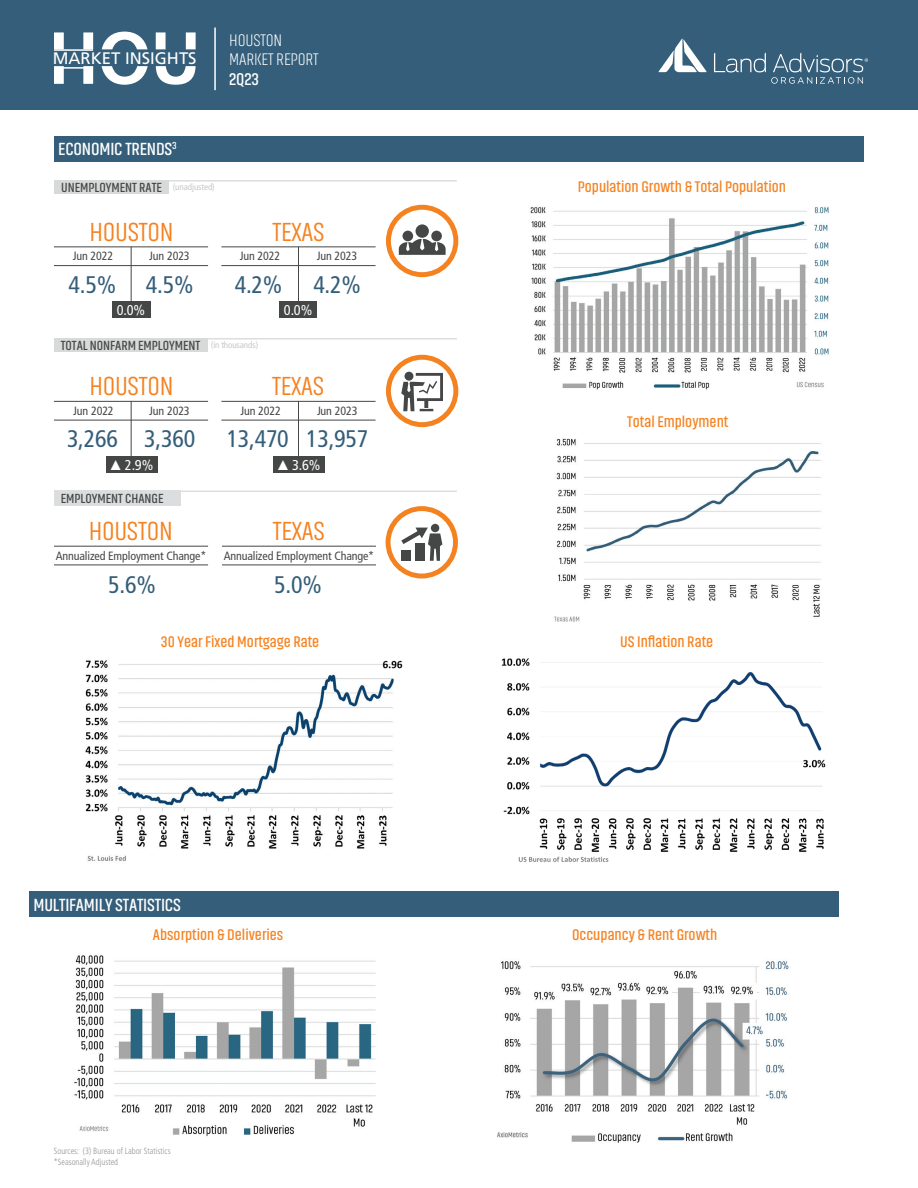
<style>
.page{position:relative;width:918px;height:1188px;background:#fff}
.page>*{position:absolute;margin:0;border:0;box-sizing:border-box;transform-origin:0 0}
.t1{font:300 27px "Akhand";letter-spacing:-.01em;color:#f58220}
.t2{font:condensed 24px "Frutiger LT Pro";letter-spacing:-.01em;color:#345e79}
.t3{font:600 18px "Akhand";letter-spacing:-.01em;color:#fff}
.t4{font:200 17.4px/19.5px "Akhand";letter-spacing:-.01em;color:#fff}
.t5{font:600 17.4px "Akhand";color:#fff}
.t6{font:16.65px "Frutiger LT Pro";color:#fff}
.t7{font:600 15.75px "Akhand";color:#f58220}
.t8{font:condensed 14.25px "Frutiger LT Pro";color:#fff}
.t9{font:600 13.5px "Akhand";color:#454646}
.t10{font:condensed 12px "Frutiger LT Pro";letter-spacing:-.01em;color:#454646}
.t11{font:300 condensed 9px/10.8px "Frutiger LT Pro";color:#939598;scale:.93 1}
.s1{font-family:"Frutiger LT Pro";font-weight:400;font-stretch:condensed;font-size:9px;color:#c7c8ca}
.s2{font-family:"Arial Narrow";font-stretch:normal}
</style>
<div class="page">
<div style="left:0;top:0;width:918px;height:109px;background:#345e79"></div>
<svg style="left:714px;top:52px;width:154px;height:32px"></svg>
<svg style="left:659px;top:39px;width:48px;height:33px"></svg>
<hr style="left:214px;top:28px;width:2px;height:62px;background:#fff">
<svg style="left:54px;top:32px;width:142px;height:53px"></svg>
<hr style="left:54px;top:49px;width:39px;height:2px;background:#fff">
<hr style="left:54px;top:67px;width:39px;height:2px;background:#fff">
<div style="left:386px;top:205px;width:72px;height:72px;border:5px solid #f58220;border-radius:50%"></div>
<svg style="left:399px;top:238px;width:47px;height:17px"></svg>
<div style="left:416px;top:224px;width:13px;height:14px;background:#454646;border-radius:50%"></div>
<div style="left:402px;top:231px;width:11px;height:10px;background:#454646;border-radius:50%"></div>
<div style="left:431px;top:231px;width:11px;height:10px;background:#454646;border-radius:50%"></div>
<hr style="left:54px;top:180px;width:403px;height:2px;background:#dcdddf">
<hr style="left:54px;top:338px;width:403px;height:2px;background:#dcdddf">
<hr style="left:54px;top:491px;width:403px;height:1px;background:#dcdddf">
<div style="left:54px;top:491px;width:127px;height:15px;background:#dcdddf"></div>
<hr style="left:54px;top:546px;width:154px;height:1px;background:#454646">
<hr style="left:54px;top:565px;width:154px;height:1px;background:#454646">
<hr style="left:222px;top:546px;width:154px;height:1px;background:#454646">
<hr style="left:222px;top:565px;width:154px;height:1px;background:#454646">
<img style="left:554px;top:438px;width:267px;height:184px">
<div style="left:112px;top:301px;width:38px;height:17px;background:#454646"></div>
<div style="left:279px;top:301px;width:38px;height:17px;background:#454646"></div>
<div style="left:54px;top:180px;width:115px;height:14px;background:#d8d9d9"></div>
<div style="left:54px;top:338px;width:153px;height:14px;background:#d8d9d9"></div>
<div style="left:106px;top:456px;width:52px;height:17px;background:#454646"></div>
<div style="left:274px;top:456px;width:51px;height:17px;background:#454646"></div>
<img style="left:530px;top:207px;width:299px;height:183px">
<div style="left:54px;top:136px;width:810px;height:26px;background:#345e79"></div>
<hr style="left:131px;top:401px;width:1px;height:55px;background:#454646">
<hr style="left:298px;top:401px;width:1px;height:55px;background:#454646">
<hr style="left:131px;top:247px;width:1px;height:55px;background:#454646">
<hr style="left:54px;top:246px;width:154px;height:1px;background:#454646">
<hr style="left:54px;top:265px;width:154px;height:1px;background:#454646">
<hr style="left:298px;top:247px;width:1px;height:55px;background:#454646">
<hr style="left:221px;top:246px;width:155px;height:1px;background:#454646">
<hr style="left:221px;top:265px;width:155px;height:1px;background:#454646">
<hr style="left:221px;top:401px;width:155px;height:1px;background:#454646">
<hr style="left:221px;top:420px;width:155px;height:1px;background:#454646">
<hr style="left:54px;top:401px;width:154px;height:1px;background:#454646">
<hr style="left:54px;top:420px;width:154px;height:1px;background:#454646">
<div style="left:386px;top:506px;width:72px;height:73px;border:5px solid #f58220;border-radius:50%"></div>
<svg style="left:401px;top:528px;width:41px;height:33px"></svg>
<div style="left:401px;top:550px;width:10px;height:11px;background:#454646"></div>
<div style="left:431px;top:524px;width:8px;height:8px;background:#454646;border-radius:50%"></div>
<div style="left:386px;top:355px;width:72px;height:72px;border:5px solid #f58220;border-radius:50%"></div>
<svg style="left:401px;top:372px;width:42px;height:39px"></svg>
<div style="left:29px;top:891px;width:810px;height:26px;background:#345e79"></div>
<img style="left:502px;top:658px;width:324px;height:204px">
<img style="left:85px;top:660px;width:318px;height:201px">
<img style="left:497px;top:961px;width:292px;height:182px">
<img style="left:74px;top:955px;width:302px;height:182px">
<p class="t6" style="left:53px;top:48px;width:145px">MARKET INSIGHTS</p>
<p class="t4" style="left:229px;top:30px;width:91px">HOUSTON<br>MARKET REPORT</p>
<p class="t5" style="left:229px;top:70px;width:31px">2Q23</p>
<p class="t3" style="left:58px;top:140px;width:120px">ECONOMIC TRENDS<sup>3</sup></p>
<p class="t9" style="left:61px;top:180px;width:155px">UNEMPLOYMENT RATE <span class="s1">(unadjusted)</span></p>
<h1 class="t1" style="left:90px;top:218px;width:85px">HOUSTON</h1>
<h2 class="t2" style="left:69px;top:270px;width:49px">4.5%</h2>
<h1 class="t1" style="left:273px;top:218px;width:54px">TEXAS</h1>
<p class="t10" style="left:73px;top:249px;width:42px">Jun 2022</p>
<p class="t10" style="left:149px;top:249px;width:42px">Jun 2023</p>
<p class="t10" style="left:240px;top:249px;width:42px">Jun 2022</p>
<p class="t10" style="left:317px;top:249px;width:42px">Jun 2023</p>
<h2 class="t2" style="left:235px;top:270px;width:49px">4.2%</h2>
<h2 class="t2" style="left:313px;top:270px;width:49px">4.2%</h2>
<p class="t8" style="left:284px;top:302px;width:30px">0.0%</p>
<h2 class="t2" style="left:146px;top:270px;width:49px">4.5%</h2>
<p class="t8" style="left:117px;top:302px;width:30px">0.0%</p>
<p class="t9" style="left:61px;top:338px;width:199px">TOTAL NONFARM EMPLOYMENT <span class="s1">(in thousands)</span></p>
<h1 class="t1" style="left:89px;top:372px;width:85px">HOUSTON</h1>
<h2 class="t2" style="left:67px;top:425px;width:52px">3,266</h2>
<h2 class="t2" style="left:306px;top:425px;width:64px">13,957</h2>
<h1 class="t1" style="left:272px;top:372px;width:54px">TEXAS</h1>
<h2 class="t2" style="left:227px;top:425px;width:64px">13,470</h2>
<p class="t10" style="left:73px;top:403px;width:42px">Jun 2022</p>
<p class="t10" style="left:149px;top:403px;width:42px">Jun 2023</p>
<p class="t10" style="left:240px;top:403px;width:42px">Jun 2022</p>
<p class="t10" style="left:317px;top:403px;width:42px">Jun 2023</p>
<h2 class="t2" style="left:144px;top:425px;width:52px">3,360</h2>
<p class="t8" style="left:111px;top:456px;width:44px"><span class="s2">▲</span>2.9%</p>
<p class="t8" style="left:278px;top:456px;width:44px"><span class="s2">▲</span>3.6%</p>
<p class="t9" style="left:61px;top:492px;width:104px">EMPLOYMENT CHANGE</p>
<h1 class="t1" style="left:89px;top:518px;width:85px">HOUSTON</h1>
<h1 class="t1" style="left:273px;top:518px;width:54px">TEXAS</h1>
<h2 class="t2" style="left:274px;top:571px;width:49px">5.0%</h2>
<p class="t10" style="left:56px;top:548px;width:152px">Annualized Employment Change*</p>
<p class="t10" style="left:224px;top:548px;width:152px">Annualized Employment Change*</p>
<h2 class="t2" style="left:108px;top:571px;width:49px">5.6%</h2>
<p class="t7" style="left:578px;top:178px;width:210px">Population Growth &amp; Total Population</p>
<p class="t7" style="left:627px;top:413px;width:103px">Total Employment</p>
<p class="t7" style="left:161px;top:633px;width:160px">30 Year Fixed Mortgage Rate</p>
<p class="t7" style="left:620px;top:633px;width:95px">US Inflation Rate</p>
<p class="t3" style="left:33px;top:895px;width:149px">MULTIFAMILY STATISTICS</p>
<p class="t7" style="left:153px;top:926px;width:132px">Absorption &amp; Deliveries</p>
<p class="t7" style="left:572px;top:926px;width:147px">Occupancy &amp; Rent Growth</p>
<p class="t11" style="left:54px;top:1146px;width:127px">Sources: (3) Bureau of Labor Statistics *Seasonally Adjusted</p>
</div>
